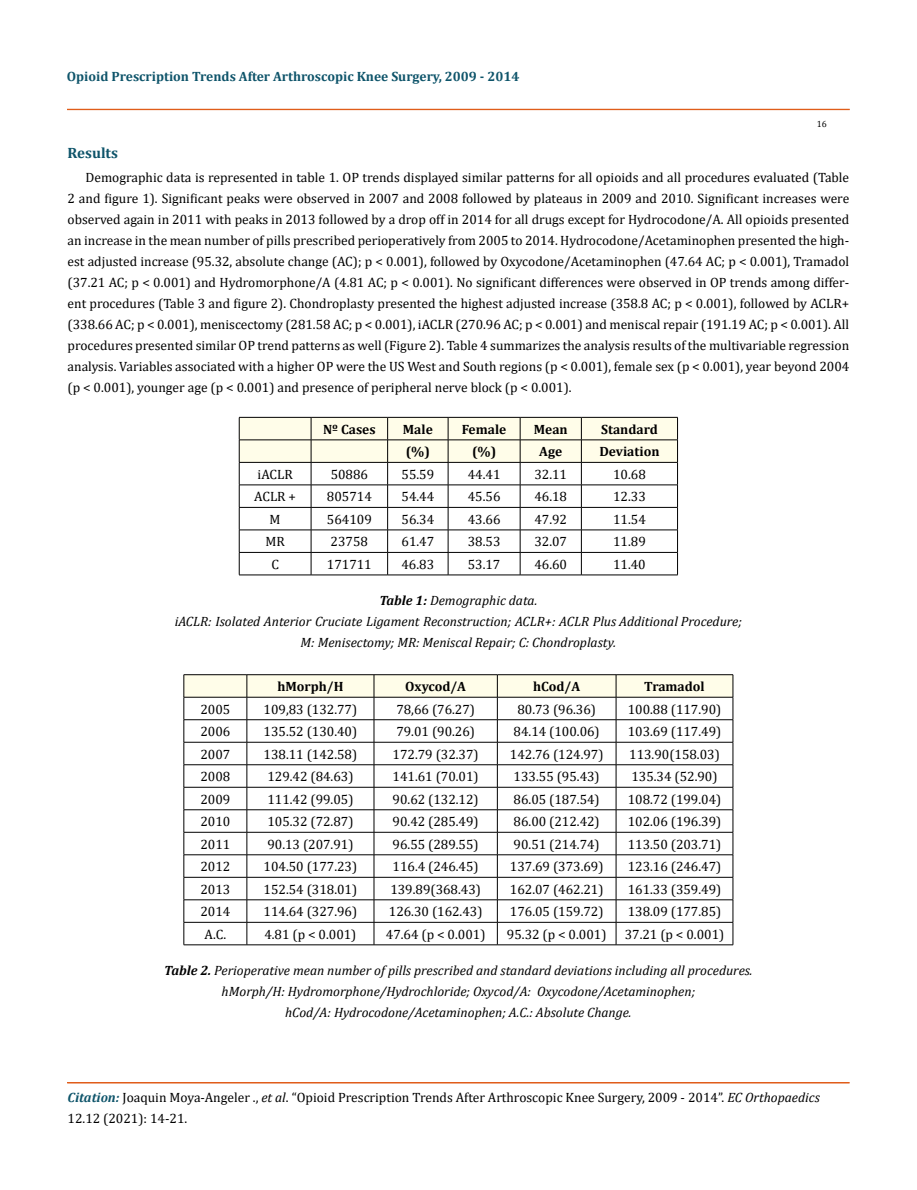
<style>
.page{position:relative;width:917px;height:1190px;background:#fff}
.page>*{position:absolute;margin:0;border:0;box-sizing:border-box;transform-origin:0 0}
.t1{font:700 15px "Cambria";color:#0e546a}
.t2{font:13.5px/21px "Cambria";color:#000}
.t3{font:italic 13.5px/21px "Cambria";color:#000;text-align:center}
.t4{font:700 13.5px "Cambria";color:#000}
.t5{font:700 13.5px "Cambria";color:#0e546a}
.t6{font:9px "Cambria";color:#000}
.s1{font-weight:700}
.s2{font-weight:700;font-style:italic;color:#0e546a}
.s3{font-style:italic}
</style>
<div class="page">
<div style="left:67px;top:109px;width:782px;height:1px;border:1px solid #e05d1a"></div>
<div style="left:67px;top:1082px;width:782px;height:1px;border:1px solid #e05d1a"></div>
<svg style="left:239px;top:417px;width:439px;height:158px"></svg>
<hr style="left:239px;top:574px;width:72px;height:1px;background:#000">
<hr style="left:311px;top:574px;width:76px;height:1px;background:#000">
<hr style="left:387px;top:574px;width:61px;height:1px;background:#000">
<hr style="left:448px;top:574px;width:72px;height:1px;background:#000">
<hr style="left:520px;top:574px;width:61px;height:1px;background:#000">
<hr style="left:581px;top:574px;width:96px;height:1px;background:#000">
<svg style="left:183px;top:674px;width:550px;height:270px"></svg>
<hr style="left:184px;top:944px;width:63px;height:1px;background:#000">
<hr style="left:247px;top:944px;width:127px;height:1px;background:#000">
<hr style="left:374px;top:944px;width:123px;height:1px;background:#000">
<hr style="left:497px;top:944px;width:119px;height:1px;background:#000">
<hr style="left:616px;top:944px;width:117px;height:1px;background:#000">
<p class="t5" style="left:67px;top:67px;width:454px">Opioid Prescription Trends After Arthroscopic Knee Surgery, 2009 - 2014</p>
<p class="t6" style="left:816px;top:118px;width:11px">16</p>
<p class="t1" style="left:68px;top:143px;width:52px">Results</p>
<p class="t2" style="left:68px;top:167px;width:783px;text-align:justify;text-indent:18px">Demographic data is represented in table 1. OP trends displayed similar patterns for all opioids and all procedures evaluated (Table 2 and figure 1). Significant peaks were observed in 2007 and 2008 followed by plateaus in 2009 and 2010. Significant increases were observed again in 2011 with peaks in 2013 followed by a drop off in 2014 for all drugs except for Hydrocodone/A. All opioids presented an increase in the mean number of pills prescribed perioperatively from 2005 to 2014. Hydrocodone/Acetaminophen presented the high&shy;est adjusted increase (95.32, absolute change (AC); p &lt; 0.001), followed by Oxycodone/Acetaminophen (47.64 AC; p &lt; 0.001), Tramadol (37.21 AC; p &lt; 0.001) and Hydromorphone/A (4.81 AC; p &lt; 0.001). No significant differences were observed in OP trends among differ&shy;ent procedures (Table 3 and figure 2). Chondroplasty presented the highest adjusted increase (358.8 AC; p &lt; 0.001), followed by ACLR+ (338.66 AC; p &lt; 0.001), meniscectomy (281.58 AC; p &lt; 0.001), iACLR (270.96 AC; p &lt; 0.001) and meniscal repair (191.19 AC; p &lt; 0.001). All procedures presented similar OP trend patterns as well (Figure 2). Table 4 summarizes the analysis results of the multivariable regression analysis. Variables associated with a higher OP were the US West and South regions (p &lt; 0.001), female sex (p &lt; 0.001), year beyond 2004 (p &lt; 0.001), younger age (p &lt; 0.001) and presence of peripheral nerve block (p &lt; 0.001).</p>
<p class="t4" style="left:323px;top:420px;width:54px">Nº Cases</p>
<p class="t4" style="left:403px;top:420px;width:31px">Male</p>
<p class="t4" style="left:462px;top:420px;width:46px">Female</p>
<p class="t4" style="left:533px;top:420px;width:35px">Mean</p>
<p class="t4" style="left:601px;top:420px;width:58px">Standard</p>
<p class="t4" style="left:406px;top:442px;width:26px">(%)</p>
<p class="t4" style="left:472px;top:442px;width:26px">(%)</p>
<p class="t4" style="left:539px;top:442px;width:24px">Age</p>
<p class="t4" style="left:599px;top:442px;width:62px">Deviation</p>
<p class="t2" style="left:257px;top:464px;width:37px">iACLR</p>
<p class="t2" style="left:330px;top:464px;width:39px">50886</p>
<p class="t2" style="left:401px;top:464px;width:34px">55.59</p>
<p class="t2" style="left:468px;top:464px;width:34px">44.41</p>
<p class="t2" style="left:534px;top:464px;width:34px">32.11</p>
<p class="t2" style="left:613px;top:464px;width:34px">10.68</p>
<p class="t2" style="left:254px;top:486px;width:43px">ACLR +</p>
<p class="t2" style="left:327px;top:486px;width:46px">805714</p>
<p class="t2" style="left:401px;top:486px;width:34px">54.44</p>
<p class="t2" style="left:468px;top:486px;width:34px">45.56</p>
<p class="t2" style="left:534px;top:486px;width:34px">46.18</p>
<p class="t2" style="left:613px;top:486px;width:34px">12.33</p>
<p class="t2" style="left:270px;top:509px;width:13px">M</p>
<p class="t2" style="left:327px;top:509px;width:46px">564109</p>
<p class="t2" style="left:401px;top:509px;width:34px">56.34</p>
<p class="t2" style="left:468px;top:509px;width:34px">43.66</p>
<p class="t2" style="left:534px;top:509px;width:34px">47.92</p>
<p class="t2" style="left:613px;top:509px;width:34px">11.54</p>
<p class="t2" style="left:265px;top:531px;width:21px">MR</p>
<p class="t2" style="left:330px;top:531px;width:39px">23758</p>
<p class="t2" style="left:401px;top:531px;width:34px">61.47</p>
<p class="t2" style="left:468px;top:531px;width:34px">38.53</p>
<p class="t2" style="left:534px;top:531px;width:34px">32.07</p>
<p class="t2" style="left:613px;top:531px;width:34px">11.89</p>
<p class="t2" style="left:271px;top:554px;width:9px">C</p>
<p class="t2" style="left:327px;top:554px;width:46px">171711</p>
<p class="t2" style="left:401px;top:554px;width:34px">46.83</p>
<p class="t2" style="left:468px;top:554px;width:34px">53.17</p>
<p class="t2" style="left:534px;top:554px;width:34px">46.60</p>
<p class="t2" style="left:613px;top:554px;width:34px">11.40</p>
<p class="t3" style="left:175px;top:589px;width:568px"><span class="s1">Table 1:</span> Demographic data.<br>iACLR: Isolated Anterior Cruciate Ligament Reconstruction; ACLR+: ACLR Plus Additional Procedure;<br>M: Menisectomy; MR: Meniscal Repair; C: Chondroplasty.</p>
<p class="t4" style="left:277px;top:677px;width:68px">hMorph/H</p>
<p class="t4" style="left:405px;top:677px;width:62px">Oxycod/A</p>
<p class="t4" style="left:533px;top:677px;width:49px">hCod/A</p>
<p class="t4" style="left:644px;top:677px;width:62px">Tramadol</p>
<p class="t2" style="left:200px;top:698px;width:31px">2005</p>
<p class="t2" style="left:263px;top:698px;width:95px">109,83 (132.77)</p>
<p class="t2" style="left:396px;top:698px;width:80px">78,66 (76.27)</p>
<p class="t2" style="left:517px;top:698px;width:80px">80.73 (96.36)</p>
<p class="t2" style="left:627px;top:698px;width:95px">100.88 (117.90)</p>
<p class="t2" style="left:200px;top:721px;width:31px">2006</p>
<p class="t2" style="left:263px;top:721px;width:95px">135.52 (130.40)</p>
<p class="t2" style="left:396px;top:721px;width:80px">79.01 (90.26)</p>
<p class="t2" style="left:513px;top:721px;width:88px">84.14 (100.06)</p>
<p class="t2" style="left:627px;top:721px;width:95px">103.69 (117.49)</p>
<p class="t2" style="left:200px;top:743px;width:31px">2007</p>
<p class="t2" style="left:263px;top:743px;width:95px">138.11 (142.58)</p>
<p class="t2" style="left:392px;top:743px;width:88px">172.79 (32.37)</p>
<p class="t2" style="left:510px;top:743px;width:95px">142.76 (124.97)</p>
<p class="t2" style="left:629px;top:743px;width:92px">113.90(158.03)</p>
<p class="t2" style="left:200px;top:766px;width:31px">2008</p>
<p class="t2" style="left:267px;top:766px;width:88px">129.42 (84.63)</p>
<p class="t2" style="left:392px;top:766px;width:88px">141.61 (70.01)</p>
<p class="t2" style="left:513px;top:766px;width:88px">133.55 (95.43)</p>
<p class="t2" style="left:631px;top:766px;width:88px">135.34 (52.90)</p>
<p class="t2" style="left:200px;top:788px;width:31px">2009</p>
<p class="t2" style="left:267px;top:788px;width:88px">111.42 (99.05)</p>
<p class="t2" style="left:392px;top:788px;width:88px">90.62 (132.12)</p>
<p class="t2" style="left:513px;top:788px;width:88px">86.05 (187.54)</p>
<p class="t2" style="left:627px;top:788px;width:95px">108.72 (199.04)</p>
<p class="t2" style="left:200px;top:811px;width:31px">2010</p>
<p class="t2" style="left:267px;top:811px;width:88px">105.32 (72.87)</p>
<p class="t2" style="left:392px;top:811px;width:88px">90.42 (285.49)</p>
<p class="t2" style="left:513px;top:811px;width:88px">86.00 (212.42)</p>
<p class="t2" style="left:627px;top:811px;width:95px">102.06 (196.39)</p>
<p class="t2" style="left:200px;top:833px;width:31px">2011</p>
<p class="t2" style="left:267px;top:833px;width:88px">90.13 (207.91)</p>
<p class="t2" style="left:392px;top:833px;width:88px">96.55 (289.55)</p>
<p class="t2" style="left:513px;top:833px;width:88px">90.51 (214.74)</p>
<p class="t2" style="left:627px;top:833px;width:95px">113.50 (203.71)</p>
<p class="t2" style="left:200px;top:856px;width:31px">2012</p>
<p class="t2" style="left:263px;top:856px;width:95px">104.50 (177.23)</p>
<p class="t2" style="left:392px;top:856px;width:88px">116.4 (246.45)</p>
<p class="t2" style="left:510px;top:856px;width:95px">137.69 (373.69)</p>
<p class="t2" style="left:627px;top:856px;width:95px">123.16 (246.47)</p>
<p class="t2" style="left:200px;top:878px;width:31px">2013</p>
<p class="t2" style="left:263px;top:878px;width:95px">152.54 (318.01)</p>
<p class="t2" style="left:390px;top:878px;width:92px">139.89(368.43)</p>
<p class="t2" style="left:510px;top:878px;width:95px">162.07 (462.21)</p>
<p class="t2" style="left:627px;top:878px;width:95px">161.33 (359.49)</p>
<p class="t2" style="left:200px;top:901px;width:31px">2014</p>
<p class="t2" style="left:263px;top:901px;width:95px">114.64 (327.96)</p>
<p class="t2" style="left:389px;top:901px;width:95px">126.30 (162.43)</p>
<p class="t2" style="left:510px;top:901px;width:95px">176.05 (159.72)</p>
<p class="t2" style="left:627px;top:901px;width:95px">138.09 (177.85)</p>
<p class="t2" style="left:204px;top:923px;width:23px">A.C.</p>
<p class="t2" style="left:264px;top:923px;width:94px">4.81 (p &lt; 0.001)</p>
<p class="t2" style="left:386px;top:923px;width:101px">47.64 (p &lt; 0.001)</p>
<p class="t2" style="left:507px;top:923px;width:101px">95.32 (p &lt; 0.001)</p>
<p class="t2" style="left:624px;top:923px;width:101px">37.21 (p &lt; 0.001)</p>
<p class="t3" style="left:164px;top:959px;width:590px"><span class="s1">Table 2.</span> Perioperative mean number of pills prescribed and standard deviations including all procedures. hMorph/H: Hydromorphone/Hydrochloride; Oxycod/A: Oxycodone/Acetaminophen;<br>hCod/A: Hydrocodone/Acetaminophen; A.C.: Absolute Change.</p>
<p class="t2" style="left:68px;top:1086px;width:753px"><span class="s2">Citation:</span> Joaquin Moya-Angeler ., <span class="s3">et al</span>. “Opioid Prescription Trends After Arthroscopic Knee Surgery, 2009 - 2014”. <span class="s3">EC Orthopaedics<br></span>12.12 (2021): 14-21.</p>
</div>
